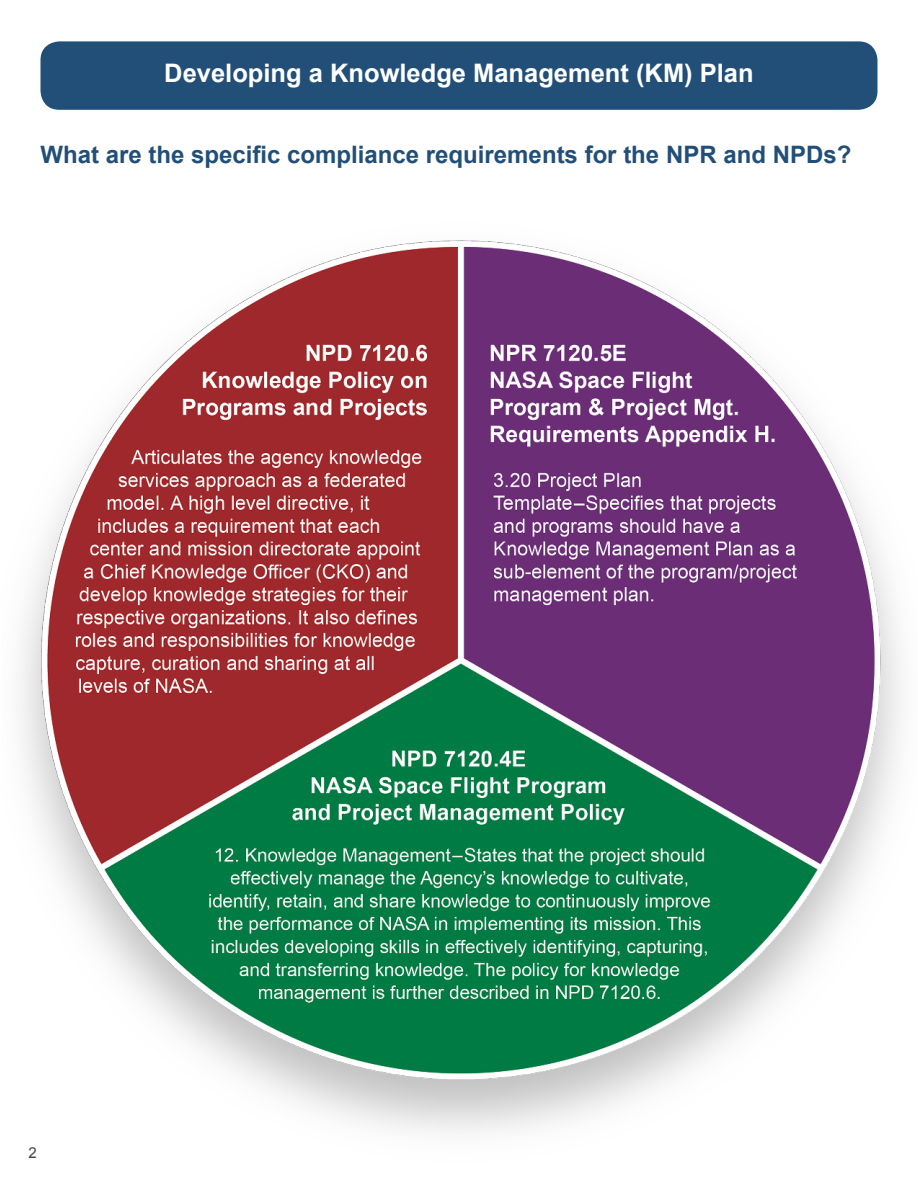
<style>
.page{position:relative;width:918px;height:1188px;background:#fff}
.page>*{position:absolute;margin:0;border:0;box-sizing:border-box;transform-origin:0 0}
.t1{font:700 25.5px "Arial";color:#fff}
.t2{font:700 24px "Arial";color:#224f78}
.t3{font:15px "Arial";color:#454547}
</style>
<div class="page">
<div style="left:40px;top:41px;width:838px;height:69px;background:#224f78;border-radius:19px"></div>
<img style="left:21px;top:240px;width:880px;height:893px">
<p class="t1" style="left:164px;top:57px;width:591px">Developing a Knowledge Management (KM) Plan</p>
<h1 class="t2" style="left:40px;top:139px;width:812px">What are the specific compliance requirements for the NPR and NPDs?</h1>
<p class="t3" style="left:29px;top:1143px;width:10px">2</p>
</div>
